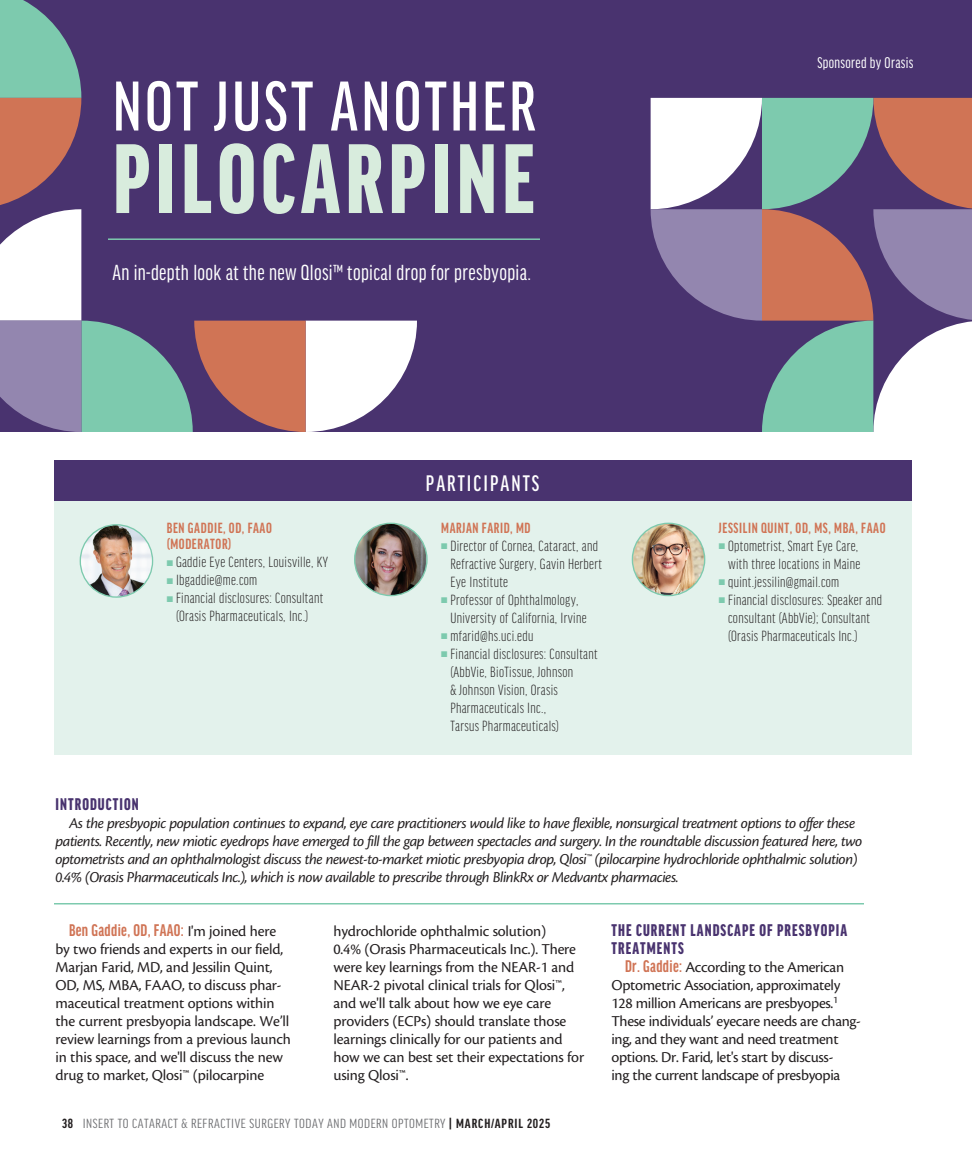
<style>
.page{position:relative;width:972px;height:1161px;background:#fff}
.page>*{position:absolute;margin:0;border:0;box-sizing:border-box;transform-origin:0 0}
.headline{font:900 extra-condensed 105px "Good Headline Pro";letter-spacing:.05em;color:#d8ecdd}
.headline-2{font:500 extra-condensed 75px "Good Headline Pro";letter-spacing:.045em;color:#fff}
.headline-3{font:500 extra-condensed 24px "Good Headline Pro";letter-spacing:.085em;color:#fff}
.deck{font:23.25px "Good Headline Pro X Cond News";letter-spacing:.015em;color:#fff}
.subhead{font:900 extra-condensed 18px/18px "Good Headline Pro";letter-spacing:.06em;color:#49336f}
.body{font:700 extra-condensed 18px "Good Headline Pro";letter-spacing:.02em;color:#d07455}
.Sponsored_Line{font:16.5px "Good Headline Pro X Cond News";letter-spacing:.02em;color:#fff}
.body-2{font:15.75px/18px "Cronos Pro";letter-spacing:-.01em;color:#231f20}
.bio_info{font:300 extra-condensed 15.75px/18px "Good Headline Pro";letter-spacing:.02em;color:#231f20;text-align:center}
.body-3{font:italic 15.75px/18px "Cronos Pro";letter-spacing:-.03em;color:#231f20}
.bio_name_no_line{font:700 extra-condensed 15.75px/16.5px "Good Headline Pro";letter-spacing:.04em;color:#d07455}
.t1{font:extra-condensed 14.1px "Good Headline Pro";letter-spacing:.035em;color:#6c6d70;scale:1.11 1}
.s1{color:#7dcaae}
.s2{font-family:"Cronos Pro";font-weight:400;font-stretch:normal;font-size:15.75px;color:#231f20}
.s3{font-family:"Good Headline Pro";font-weight:700;font-stretch:extra-condensed;font-size:18px;color:#d07455}
.s4{font-weight:700;color:#231f20}
</style>
<div class="page">
<div style="left:0;top:0;width:972px;height:432px;background:#49336f"></div>
<svg style="left:651px;top:98px;width:321px;height:334px"></svg>
<svg style="left:0;top:0;width:417px;height:432px"></svg>
<div style="left:54px;top:460px;width:857px;height:294px;background:#e3f2ec"></div>
<div style="left:54px;top:461px;width:857px;height:40px;background:#49336f"></div>
<img style="left:80px;top:525px;width:73px;height:72px;border-radius:36px">
<div style="left:80px;top:524px;width:73px;height:74px;border:1px solid #7dcaae;border-radius:50%"></div>
<img style="left:355px;top:523px;width:71px;height:73px">
<div style="left:354px;top:523px;width:74px;height:73px;border:1px solid #7dcaae;border-radius:50%"></div>
<img style="left:632px;top:523px;width:73px;height:73px;border-radius:36px">
<div style="left:632px;top:523px;width:73px;height:73px;border:1px solid #7dcaae;border-radius:50%"></div>
<hr style="left:108px;top:238px;width:432px;height:2px;background:#7dcaae">
<hr style="left:54px;top:903px;width:810px;height:1px;background:#7dcaae">
<p class="headline-2" style="left:113px;top:69px;width:424px">NOT JUST ANOTHER</p>
<p class="headline" style="left:113px;top:127px;width:423px">PILOCARPINE</p>
<p class="deck" style="left:112px;top:261px;width:420px">An in-depth look at the new Qlosi™ topical drop for presbyopia.</p>
<p class="bio_name_no_line" style="left:167px;top:520px;width:107px">BEN GADDIE, OD, FAAO (MODERATOR)</p>
<p class="bio_info" style="left:167px;top:553px;width:163px"><span class="s1">■</span> Gaddie Eye Centers, Louisville, KY</p>
<p class="bio_info" style="left:167px;top:571px;width:92px"><span class="s1">■</span> Ibgaddie@me.com</p>
<p class="bio_info" style="left:167px;top:589px;width:158px"><span class="s1">■</span> Financial disclosures: Consultant (Orasis Pharmaceuticals, Inc.)</p>
<p class="headline-3" style="left:426px;top:471px;width:115px">PARTICIPANTS</p>
<p class="bio_name_no_line" style="left:441px;top:520px;width:91px">MARJAN FARID, MD</p>
<p class="bio_info" style="left:450px;top:537px;width:153px;text-align:left;text-indent:-9px"><span class="s1">■</span> Director of Cornea, Cataract, and<br>Refractive Surgery, Gavin Herbert<br>Eye Institute</p>
<p class="bio_info" style="left:441px;top:591px;width:147px"><span class="s1">■</span> Professor of Ophthalmology,<br>University of California, Irvine</p>
<p class="bio_info" style="left:441px;top:627px;width:94px"><span class="s1">■</span> mfarid@hs.uci.edu</p>
<p class="bio_info" style="left:450px;top:645px;width:149px;text-align:left;text-indent:-9px"><span class="s1">■</span> Financial disclosures: Consultant (AbbVie, BioTissue, Johnson<br>&amp; Johnson Vision, Orasis<br>Pharmaceuticals Inc.,<br>Tarsus Pharmaceuticals)</p>
<p class="Sponsored_Line" style="left:817px;top:54px;width:98px">Sponsored by Orasis</p>
<p class="bio_name_no_line" style="left:719px;top:520px;width:168px">JESSILIN QUINT, OD, MS, MBA, FAAO</p>
<p class="bio_info" style="left:719px;top:537px;width:143px"><span class="s1">■</span> Optometrist, Smart Eye Care, with three locations in Maine</p>
<p class="bio_info" style="left:719px;top:573px;width:122px"><span class="s1">■</span> quint.jessilin@gmail.com</p>
<p class="bio_info" style="left:728px;top:591px;width:155px;text-align:left;text-indent:-9px"><span class="s1">■</span> Financial disclosures: Speaker and consultant (AbbVie); Consultant (Orasis Pharmaceuticals Inc.)</p>
<p class="subhead" style="left:56px;top:795px;width:85px">INTRODUCTION</p>
<p class="body-3" style="left:56px;top:814px;width:808px;text-indent:14px">As the presbyopic population continues to expand, eye care practitioners would like to have flexible, nonsurgical treatment options to offer these patients. Recently, new miotic eyedrops have emerged to fill the gap between spectacles and surgery. In the roundtable discussion featured here, two optometrists and an ophthalmologist discuss the newest-to-market miotic presbyopia drop, Qlosi™ (pilocarpine hydrochloride ophthalmic solution)<br>0.4% (Orasis Pharmaceuticals Inc.), which is now available to prescribe through BlinkRx or Medvantx pharmacies.</p>
<p class="body" style="left:69px;top:921px;width:209px">Ben Gaddie, OD, FAAO: <span class="s2">I'm joined here</span></p>
<p class="body-2" style="left:56px;top:940px;width:237px">by two friends and experts in our field, Marjan Farid, MD, and Jessilin Quint, OD, MS, MBA, FAAO, to discuss phar&shy;maceutical treatment options within the current presbyopia landscape. We’ll review learnings from a previous launch in this space, and we'll discuss the new drug to market, Qlosi™ (pilocarpine</p>
<p class="body-2" style="left:333px;top:922px;width:252px">hydrochloride ophthalmic solution)<br>0.4% (Orasis Pharmaceuticals Inc.). There were key learnings from the NEAR-1 and NEAR-2 pivotal clinical trials for Qlosi™, and we'll talk about how we eye care providers (ECPs) should translate those learnings clinically for our patients and how we can best set their expectations for using Qlosi™.</p>
<p class="subhead" style="left:612px;top:921px;width:237px">THE CURRENT LANDSCAPE OF PRESBYOPIA<br>TREATMENTS</p>
<p class="body-2" style="left:611px;top:958px;width:251px;text-indent:14px"><span class="s3">Dr. Gaddie:</span> According to the American Optometric Association, approximately 128 million Americans are presbyopes.<sup>1<br></sup>These individuals’ eyecare needs are chang&shy;ing, and they want and need treatment options. Dr. Farid, let's start by discuss-<br>ing the current landscape of presbyopia</p>
<p class="t1" style="left:62px;top:1117px;width:441px"><span class="s4">38</span> INSERT TO CATARACT &amp; REFRACTIVE SURGERY TODAY AND MODERN OPTOMETRY <span class="s4">| MARCH/APRIL 2025</span></p>
</div>
